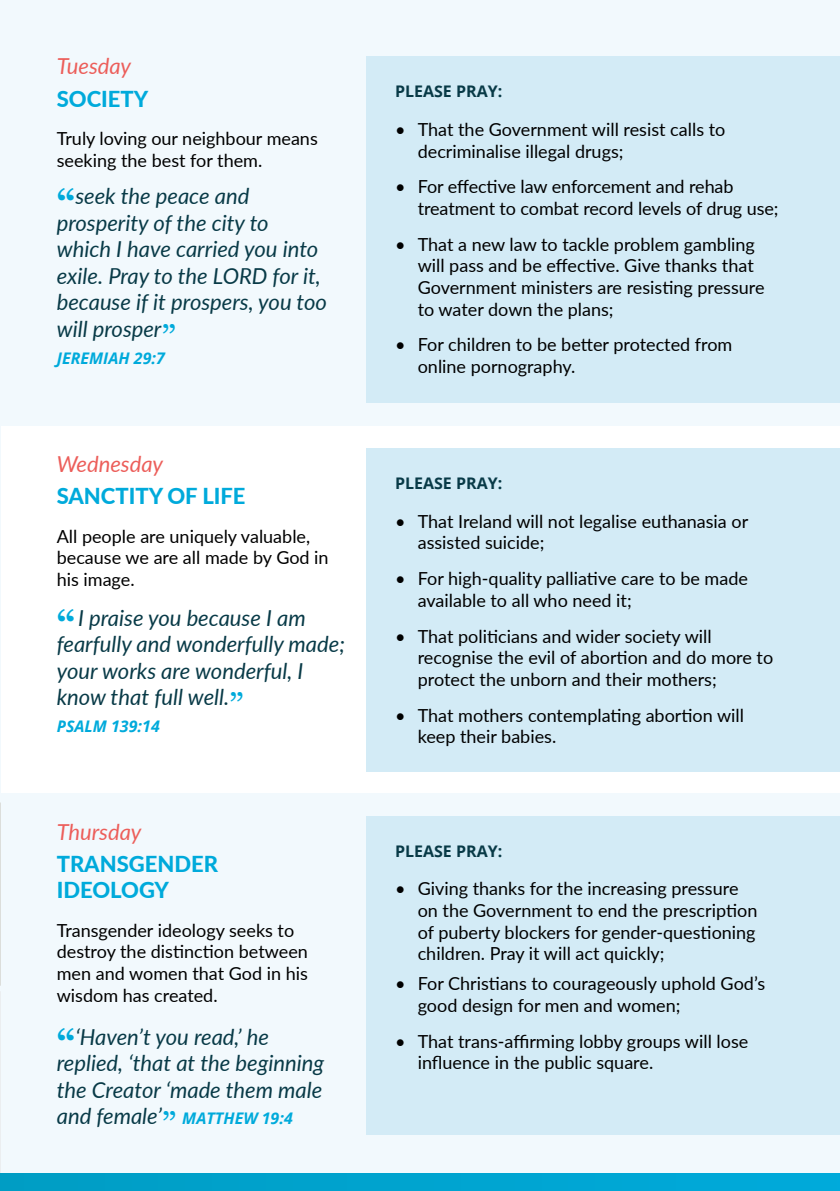
<style>
.page{position:relative;width:840px;height:1191px;background:#fff}
.page>*{position:absolute;margin:0;border:0;box-sizing:border-box;transform-origin:0 0}
.t1{font:700 36px "Georgia";color:#00aadb}
.t2{font:italic 22px/26.4px "Lato";color:#083a47}
.t3{font:800 22px/26.4px "Lato";color:#00aadb}
.t4{font:italic 22px "Lato";color:#ec5e5a}
.t5{font:18px/21.6px "Lato";color:#000}
.t6{font:italic 700 16px "Open Sans";color:#00aadb}
.t7{font:700 16px "Open Sans";color:#083a47}
.s1{font-family:"Georgia";font-weight:700;font-style:normal;font-size:36px;color:#00aadb}
.s2{font-family:"Georgia";font-style:normal;font-size:36px;color:#00aadb}
</style>
<div class="page">
<hr style="left:0;top:405px;width:1px;height:769px;background:#f2f9fd">
<div style="left:1px;top:0;width:838px;height:426px;background:#f2f9fd"></div>
<div style="left:366px;top:448px;width:473px;height:324px;background:#d3ebf6"></div>
<div style="left:0;top:793px;width:839px;height:398px;background:#f2f9fd"></div>
<div style="left:366px;top:816px;width:473px;height:318px;background:#d3ebf6"></div>
<div style="left:366px;top:57px;width:473px;height:346px;background:#d3ebf6"></div>
<img style="left:0;top:991px;width:1px;height:183px">
<div style="left:0;top:1173px;width:839px;height:18px;background:#00a4cf"></div>
<p class="t4" style="left:57px;top:58px;width:76px">Tuesday</p>
<p class="t3" style="left:57px;top:87px;width:93px">SOCIETY</p>
<p class="t5" style="left:57px;top:127px;width:262px">Truly loving our neighbour means seeking the best for them.</p>
<p class="t2" style="left:57px;top:185px;width:272px"><span class="s1">“</span>seek the peace and prosperity of the city to which I have carried you into exile. Pray to the LORD for it, because if it prospers, you too will prosper<span class="s2">”</span></p>
<p class="t6" style="left:57px;top:352px;width:110px">JEREMIAH 29:7</p>
<p class="t4" style="left:57px;top:455px;width:108px">Wednesday</p>
<p class="t3" style="left:57px;top:484px;width:190px">SANCTITY OF LIFE</p>
<p class="t5" style="left:57px;top:524px;width:273px">All people are uniquely valuable, because we are all made by God in his image.</p>
<h1 class="t1" style="left:57px;top:602px;width:20px">“</h1>
<p class="t2" style="left:57px;top:606px;width:290px;text-indent:21px">I praise you because I am fearfully and wonderfully made; your works are wonderful, I know that full well.<span class="s2">”</span></p>
<p class="t6" style="left:57px;top:721px;width:104px">PSALM 139:14</p>
<p class="t4" style="left:57px;top:823px;width:86px">Thursday</p>
<p class="t3" style="left:57px;top:852px;width:163px">TRANSGENDER<br>IDEOLOGY</p>
<p class="t5" style="left:57px;top:918px;width:252px">Transgender ideology seeks to destroy the distinction between men and women that God in his wisdom has created.</p>
<p class="t2" style="left:57px;top:1025px;width:269px"><span class="s1">“</span>‘Haven’t you read,’ he replied, ‘that at the beginning the Creator ‘made them male and female’<span class="s2">”</span></p>
<p class="t6" style="left:182px;top:1112px;width:112px">MATTHEW 19:4</p>
<p class="t7" style="left:395px;top:86px;width:109px">PLEASE PRAY:</p>
<p class="t5" style="left:417px;top:118px;width:309px;text-indent:-23px">• That the Government will resist calls to decriminalise illegal drugs;</p>
<p class="t5" style="left:417px;top:175px;width:362px;text-indent:-23px">• For effective law enforcement and rehab treatment to combat record levels of drug use;</p>
<p class="t5" style="left:417px;top:233px;width:348px;text-indent:-23px">• That a new law to tackle problem gambling will pass and be effective. Give thanks that Government ministers are resisting pressure to water down the plans;</p>
<p class="t5" style="left:417px;top:333px;width:316px;text-indent:-23px">• For children to be better protected from online pornography.</p>
<p class="t7" style="left:395px;top:477px;width:109px">PLEASE PRAY:</p>
<p class="t5" style="left:417px;top:510px;width:332px;text-indent:-23px">• That Ireland will not legalise euthanasia or assisted suicide;</p>
<p class="t5" style="left:417px;top:567px;width:331px;text-indent:-23px">• For high-quality palliative care to be made available to all who need it;</p>
<p class="t5" style="left:417px;top:624px;width:357px;text-indent:-23px">• That politicians and wider society will recognise the evil of abortion and do more to protect the unborn and their mothers;</p>
<p class="t5" style="left:417px;top:703px;width:328px;text-indent:-23px">• That mothers contemplating abortion will keep their babies.</p>
<p class="t7" style="left:395px;top:845px;width:109px">PLEASE PRAY:</p>
<p class="t5" style="left:417px;top:877px;width:341px;text-indent:-23px">• Giving thanks for the increasing pressure on the Government to end the prescription of puberty blockers for gender-questioning children. Pray it will act quickly;</p>
<p class="t5" style="left:417px;top:972px;width:349px;text-indent:-23px">• For Christians to courageously uphold God’s good design for men and women;</p>
<p class="t5" style="left:417px;top:1029px;width:332px;text-indent:-23px">• That trans-affirming lobby groups will lose influence in the public square.</p>
</div>
